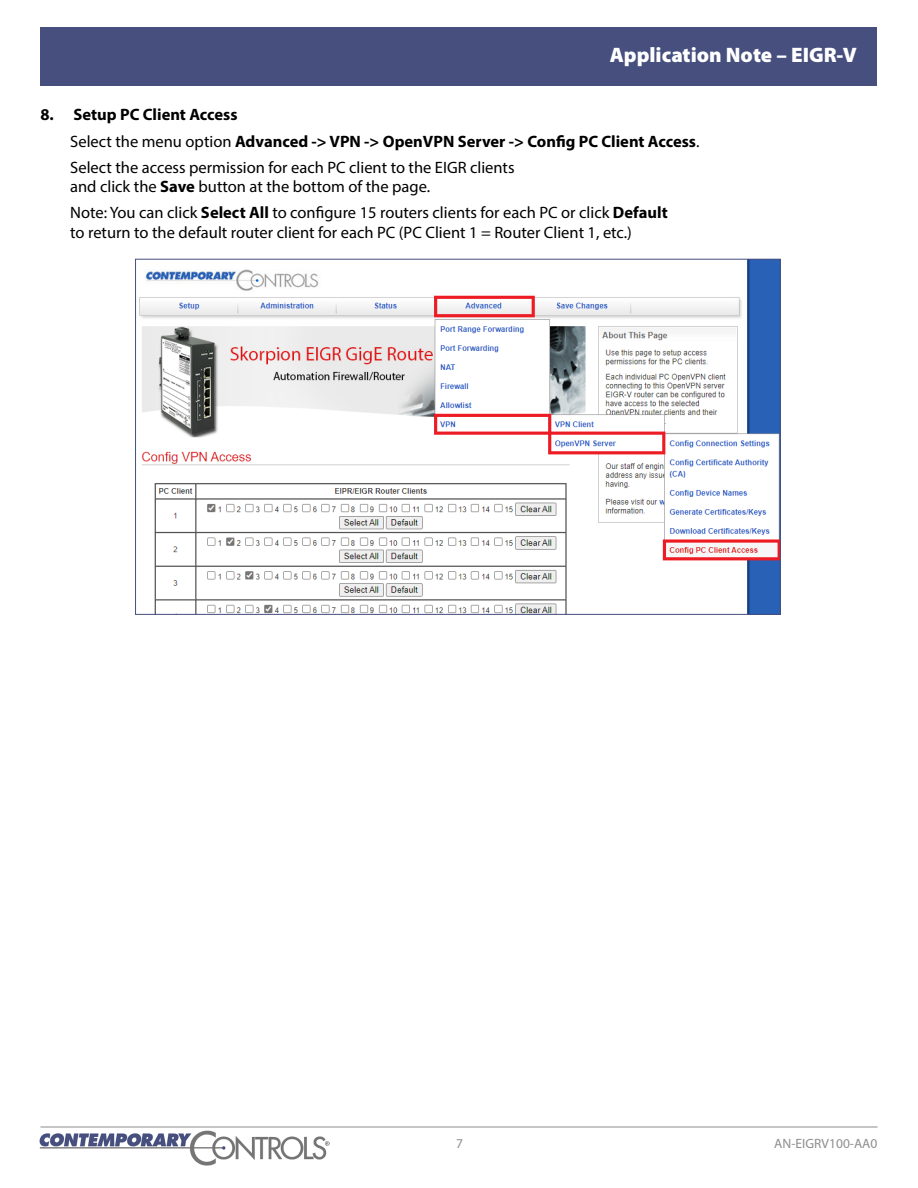
<style>
.page{position:relative;width:918px;height:1188px;background:#fff}
.page>*{position:absolute;margin:0;border:0;box-sizing:border-box;transform-origin:0 0}
.t1{font:900 21px "Myriad Pro";color:#fff}
.Body_Text{font:16.5px/19.5px "Myriad Pro";color:#000}
.Body_Text-2{font:700 16.5px "Myriad Pro";color:#000}
.t2{font:13.5px "Myriad Pro";color:#8e8e8d}
.s1{font-weight:400}
.s2{font-weight:700}
</style>
<div class="page">
<hr style="left:40px;top:1127px;width:838px;height:1px;background:#8e8d8c">
<div style="left:40px;top:27px;width:838px;height:59px;background:#464f7e"></div>
<img style="left:40px;top:1131px;width:290px;height:35px">
<img style="left:139px;top:261px;width:640px;height:352px">
<p class="t1" style="left:610px;top:41px;width:249px">Application Note – EIGR-V</p>
<p class="Body_Text-2" style="left:40px;top:104px;width:199px">8. Setup PC Client Access</p>
<p class="Body_Text-2" style="left:70px;top:130px;width:631px"><span class="s1">Select the menu option</span> Advanced -&gt; VPN -&gt; OpenVPN Server -&gt; Config PC Client Access<span class="s1">.</span></p>
<p class="Body_Text" style="left:70px;top:157px;width:446px">Select the access permission for each PC client to the EIGR clients and click the <span class="s2">Save</span> button at the bottom of the page.</p>
<p class="Body_Text" style="left:70px;top:203px;width:599px">Note: You can click <span class="s2">Select All</span> to configure 15 routers clients for each PC or click <span class="s2">Default </span>to return to the default router client for each PC (PC Client 1 = Router Client 1, etc.)</p>
<p class="t2" style="left:456px;top:1135px;width:8px">7</p>
<p class="t2" style="left:774px;top:1135px;width:105px">AN-EIGRV100-AA0</p>
</div>
